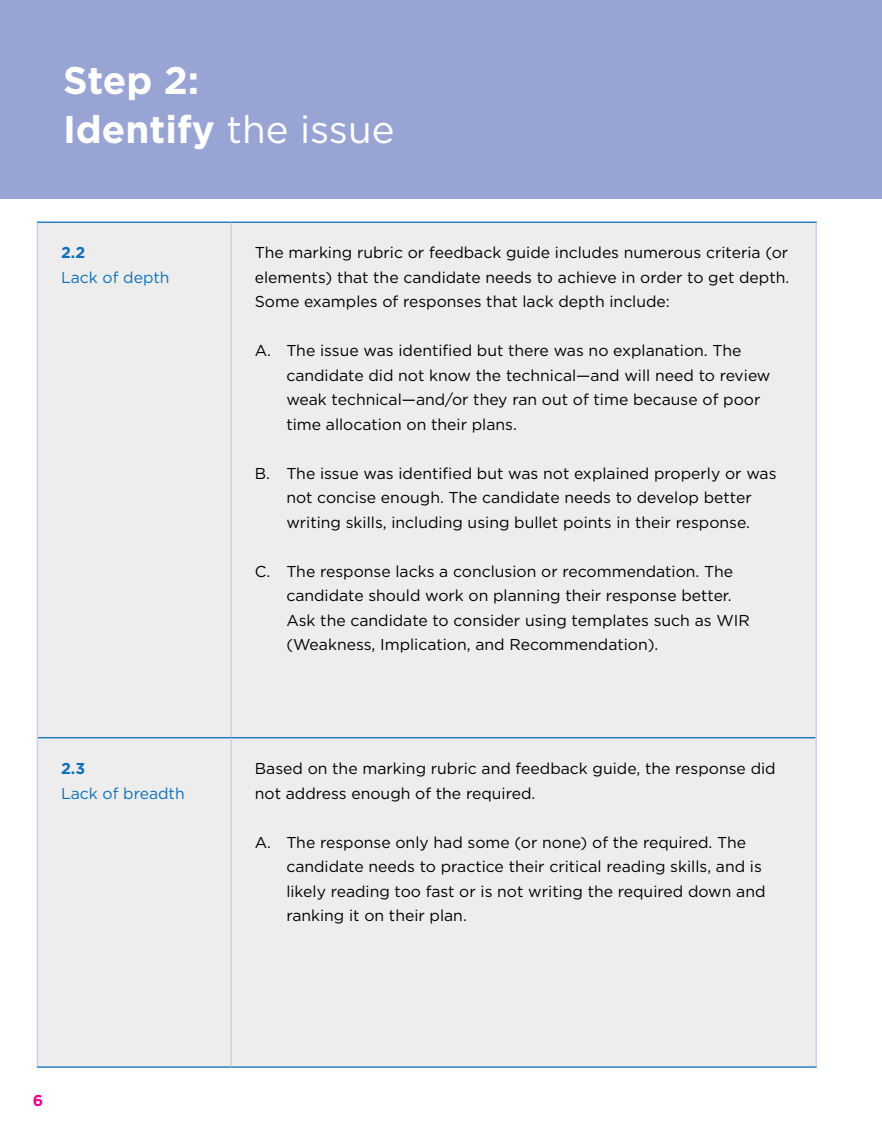
<style>
.page{position:relative;width:882px;height:1134px;background:#fff}
.page>*{position:absolute;margin:0;border:0;box-sizing:border-box;transform-origin:0 0}
.t1{font:700 38.5px/49px "Gotham";color:#fff}
.t2{font:15.75px/24.5px "Gotham";color:#000}
.t3{font:15.75px "Gotham";color:#0e70b8}
.t4{font:700 15.75px "Gotham";color:#0e70b8}
.t5{font:700 15.75px "Gotham";color:#ec008c}
.s1{font-weight:400}
</style>
<div class="page">
<div style="left:0;top:0;width:882px;height:199px;background:#98a4d3"></div>
<div style="left:38px;top:223px;width:778px;height:843px;background:#eeeded"></div>
<hr style="left:37px;top:222px;width:194px;height:1px;background:#0e70b8">
<hr style="left:231px;top:222px;width:586px;height:1px;background:#0e70b8">
<hr style="left:38px;top:737px;width:193px;height:1px;background:#0e70b8">
<hr style="left:231px;top:737px;width:585px;height:1px;background:#0e70b8">
<hr style="left:37px;top:1066px;width:194px;height:2px;background:#0e70b8">
<hr style="left:231px;top:1066px;width:586px;height:2px;background:#0e70b8">
<hr style="left:37px;top:223px;width:1px;height:515px;background:#c2ceea">
<hr style="left:231px;top:223px;width:1px;height:514px;background:#c2ceea">
<hr style="left:816px;top:223px;width:1px;height:515px;background:#c2ceea">
<hr style="left:37px;top:738px;width:1px;height:328px;background:#c2ceea">
<hr style="left:231px;top:738px;width:1px;height:328px;background:#c2ceea">
<hr style="left:816px;top:738px;width:1px;height:328px;background:#c2ceea">
<h1 class="t1" style="left:63px;top:55px;width:333px">Step 2:<br>Identify <span class="s1">the issue</span></h1>
<p class="t4" style="left:61px;top:242px;width:26px">2.2</p>
<p class="t3" style="left:61px;top:267px;width:110px">Lack of depth</p>
<p class="t4" style="left:61px;top:758px;width:26px">2.3</p>
<p class="t3" style="left:61px;top:783px;width:125px">Lack of breadth</p>
<p class="t2" style="left:255px;top:240px;width:536px;text-align:justify">The marking rubric or feedback guide includes numerous criteria (or elements) that the candidate needs to achieve in order to get depth.<br>Some examples of responses that lack depth include:</p>
<p class="t2" style="left:286px;top:338px;width:486px;text-indent:-32px">A. The issue was identified but there was no explanation. The candidate did not know the technical—and will need to review weak technical—and/or they ran out of time because of poor time allocation on their plans.</p>
<p class="t2" style="left:255px;top:461px;width:523px;text-align:center">B. The issue was identified but was not explained properly or was not concise enough. The candidate needs to develop better writing skills, including using bullet points in their response.</p>
<p class="t2" style="left:286px;top:559px;width:465px;text-indent:-32px">C. The response lacks a conclusion or recommendation. The candidate should work on planning their response better.<br>Ask the candidate to consider using templates such as WIR (Weakness, Implication, and Recommendation).</p>
<p class="t2" style="left:255px;top:756px;width:522px">Based on the marking rubric and feedback guide, the response did not address enough of the required.</p>
<p class="t2" style="left:286px;top:829px;width:481px;text-indent:-32px">A. The response only had some (or none) of the required. The candidate needs to practice their critical reading skills, and is likely reading too fast or is not writing the required down and ranking it on their plan.</p>
<p class="t5" style="left:33px;top:1090px;width:12px">6</p>
</div>
